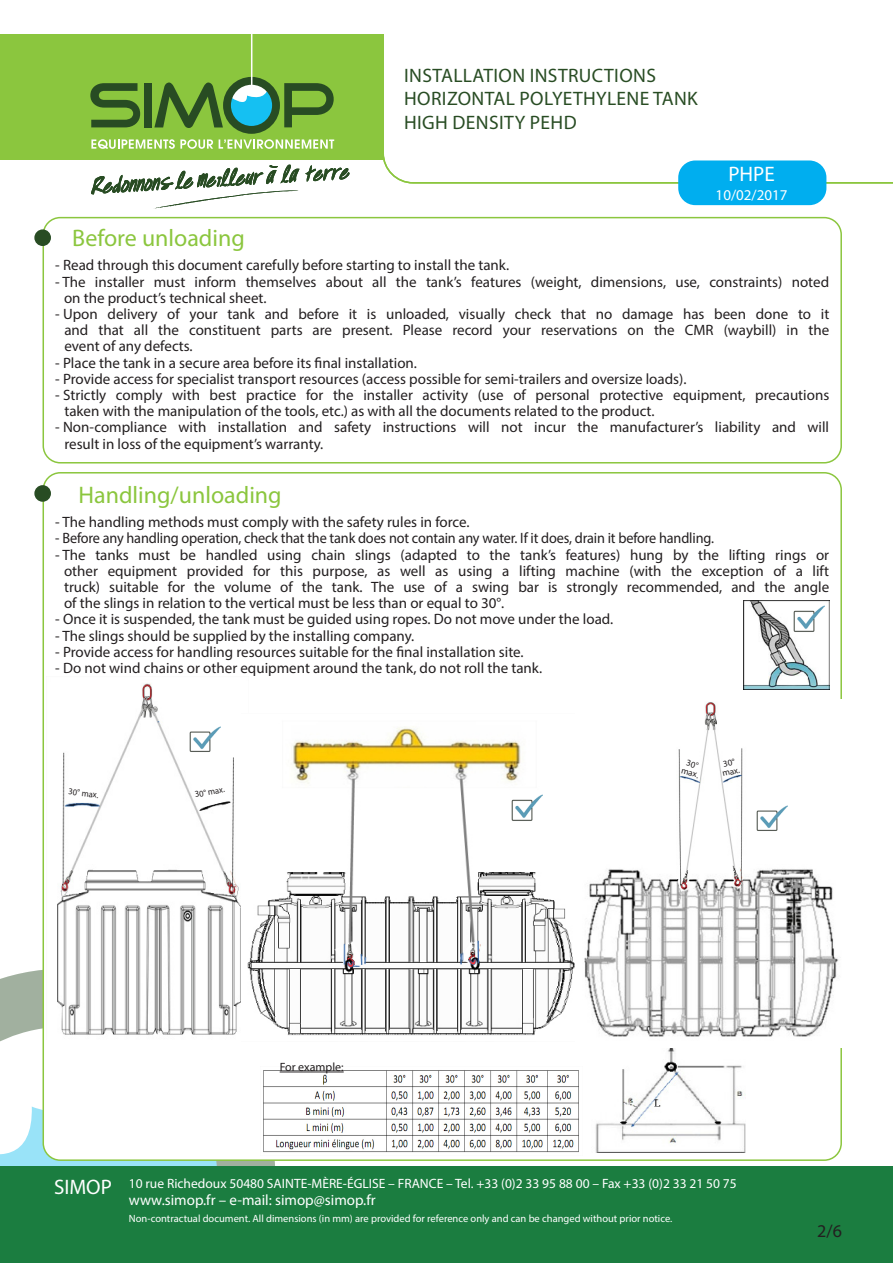
<style>
.page{position:relative;width:893px;height:1263px;background:#fff}
.page>*{position:absolute;margin:0;border:0;box-sizing:border-box;transform-origin:0 0}
.t1{font:24px "Myriad Pro";color:#8bc63e}
.t2{font:21px "Myriad Pro";color:#fff}
.t3{font:19.5px/23.4px "Myriad Pro";letter-spacing:.02em;color:#284c23}
.t4{font:18px "Myriad Pro";color:#231f20}
.t5{font:15px/16.2px "Myriad Pro";color:#231f20}
.t6{font:15px "Myriad Pro";color:#231f20;scale:.95 1}
.t7{font:15px "Myriad Pro";color:#fff}
.t8{font:13.5px "Myriad Pro";color:#fff}
.t9{font:12px "Myriad Pro";color:#231f20}
.t10{font:10.5px "Myriad Pro";color:#fff}
.t11{font:9px "Myriad Pro";color:#231f20;scale:.95 1}
.t12{font:9px "Myriad Pro";color:#231f20}
</style>
<div class="page">
<svg style="left:383px;top:155px;width:510px;height:29px"></svg>
<div style="left:0;top:34px;width:384px;height:126px;background:#8bc63e"></div>
<hr style="left:251px;top:34px;width:1px;height:56px;background:#fff">
<svg style="left:90px;top:77px;width:244px;height:72px"></svg>
<svg style="left:305px;top:165px;width:44px;height:16px"></svg>
<svg style="left:91px;top:165px;width:208px;height:44px"></svg>
<svg style="left:0;top:969px;width:275px;height:197px"></svg>
<div style="left:0;top:1166px;width:893px;height:97px;background:#1b7d40"></div>
<div style="left:678px;top:160px;width:148px;height:45px;background:#00aeef;border-radius:17px"></div>
<div style="left:43px;top:217px;width:799px;height:246px;border:2px solid #8bc63e;border-radius:17px"></div>
<div style="left:43px;top:473px;width:798px;height:687px;background:#fff;border-radius:17px"></div>
<div style="left:35px;top:486px;width:15px;height:15px;background:#284c23;border-radius:50%"></div>
<div style="left:34px;top:485px;width:17px;height:17px;border:2px solid #284c23;border-radius:50%"></div>
<div style="left:35px;top:230px;width:15px;height:15px;background:#284c23;border-radius:50%"></div>
<div style="left:34px;top:229px;width:17px;height:17px;border:2px solid #284c23;border-radius:50%"></div>
<img style="left:263px;top:1070px;width:316px;height:83px">
<hr style="left:280px;top:1072px;width:64px;height:1px;background:#231f20">
<img style="left:595px;top:1048px;width:151px;height:104px">
<img style="left:57px;top:683px;width:184px;height:352px">
<img style="left:247px;top:727px;width:328px;height:308px">
<img style="left:188px;top:725px;width:32px;height:28px">
<img style="left:510px;top:794px;width:32px;height:27px">
<img style="left:584px;top:702px;width:255px;height:335px">
<img style="left:755px;top:804px;width:33px;height:28px">
<div style="left:69px;top:787px;width:27px;height:14px;background:#fff"></div>
<svg style="left:195px;top:789px;width:37px;height:19px"></svg>
<img style="left:743px;top:600px;width:86px;height:89px">
<img style="left:791px;top:605px;width:33px;height:27px">
<svg style="left:686px;top:760px;width:13px;height:8px"></svg>
<svg style="left:723px;top:758px;width:12px;height:9px"></svg>
<h3 class="t3" style="left:404px;top:63px;width:295px">INSTALLATION INSTRUCTIONS<br>HORIZONTAL POLYETHYLENE TANK<br>HIGH DENSITY PEHD</h3>
<h2 class="t2" style="left:728px;top:161px;width:48px">PHPE</h2>
<p class="t7" style="left:716px;top:186px;width:73px">10/02/2017</p>
<p class="t1" style="left:72px;top:223px;width:174px">Before unloading</p>
<p class="t5" style="left:55px;top:257px;width:456px">- Read through this document carefully before starting to install the tank.</p>
<p class="t5" style="left:64px;top:273px;width:767px;text-indent:-9px">- The installer must inform themselves about all the tank’s features (weight, dimensions, use, constraints) noted on the product’s technical sheet.</p>
<p class="t5" style="left:64px;top:306px;width:766px;text-align:justify;text-indent:-9px">- Upon delivery of your tank and before it is unloaded, visually check that no damage has been done to it and that all the constituent parts are present. Please record your reservations on the CMR (waybill) in the event of any defects.</p>
<p class="t5" style="left:55px;top:354px;width:363px">- Place the tank in a secure area before its final installation.</p>
<p class="t5" style="left:55px;top:370px;width:633px">- Provide access for specialist transport resources (access possible for semi-trailers and oversize loads).</p>
<p class="t5" style="left:64px;top:387px;width:766px;text-indent:-9px">- Strictly comply with best practice for the installer activity (use of personal protective equipment, precautions taken with the manipulation of the tools, etc.) as with all the documents related to the product.</p>
<p class="t5" style="left:64px;top:419px;width:766px;text-indent:-9px">- Non-compliance with installation and safety instructions will not incur the manufacturer’s liability and will result in loss of the equipment’s warranty.</p>
<p class="t1" style="left:79px;top:480px;width:205px">Handling/unloading</p>
<p class="t5" style="left:55px;top:514px;width:416px">- The handling methods must comply with the safety rules in force.</p>
<p class="t6" style="left:55px;top:529px;width:695px">- Before any handling operation, check that the tank does not contain any water. If it does, drain it before handling.</p>
<p class="t5" style="left:64px;top:546px;width:767px;text-align:justify;text-indent:-9px">- The tanks must be handled using chain slings (adapted to the tank’s features) hung by the lifting rings or other equipment provided for this purpose, as well as using a lifting machine (with the exception of a lift truck) suitable for the volume of the tank. The use of a swing bar is strongly recommended, and the angle of the slings in relation to the vertical must be less than or equal to 30°.</p>
<p class="t5" style="left:55px;top:611px;width:560px">- Once it is suspended, the tank must be guided using ropes. Do not move under the load.</p>
<p class="t5" style="left:55px;top:627px;width:360px">- The slings should be supplied by the installing company.</p>
<p class="t5" style="left:55px;top:643px;width:470px">- Provide access for handling resources suitable for the final installation site.</p>
<p class="t5" style="left:55px;top:660px;width:489px">- Do not wind chains or other equipment around the tank, do not roll the tank.</p>
<p class="t11" style="left:69px;top:785px;width:33px;rotate:7deg">30° max.</p>
<p class="t11" style="left:194px;top:789px;width:33px;rotate:-10deg">30° max.</p>
<p class="t12" style="left:683px;top:765px;width:19px;rotate:15deg">max.</p>
<p class="t12" style="left:721px;top:768px;width:19px;rotate:-13deg">max.</p>
<p class="t9" style="left:280px;top:1059px;width:66px">For example:</p>
<h2 class="t2" style="left:54px;top:1174px;width:59px">SIMOP</h2>
<p class="t8" style="left:129px;top:1175px;width:609px">10 rue Richedoux 50480 SAINTE-MÈRE-ÉGLISE – FRANCE – Tel. +33 (0)2 33 95 88 00 – Fax +33 (0)2 33 21 50 75</p>
<p class="t7" style="left:129px;top:1190px;width:248px">www.simop.fr – e-mail: simop@simop.fr</p>
<p class="t10" style="left:129px;top:1212px;width:545px">Non-contractual document. All dimensions (in mm) are provided for reference only and can be changed without prior notice.</p>
<p class="t4" style="left:817px;top:1219px;width:26px">2/6</p>
</div>
